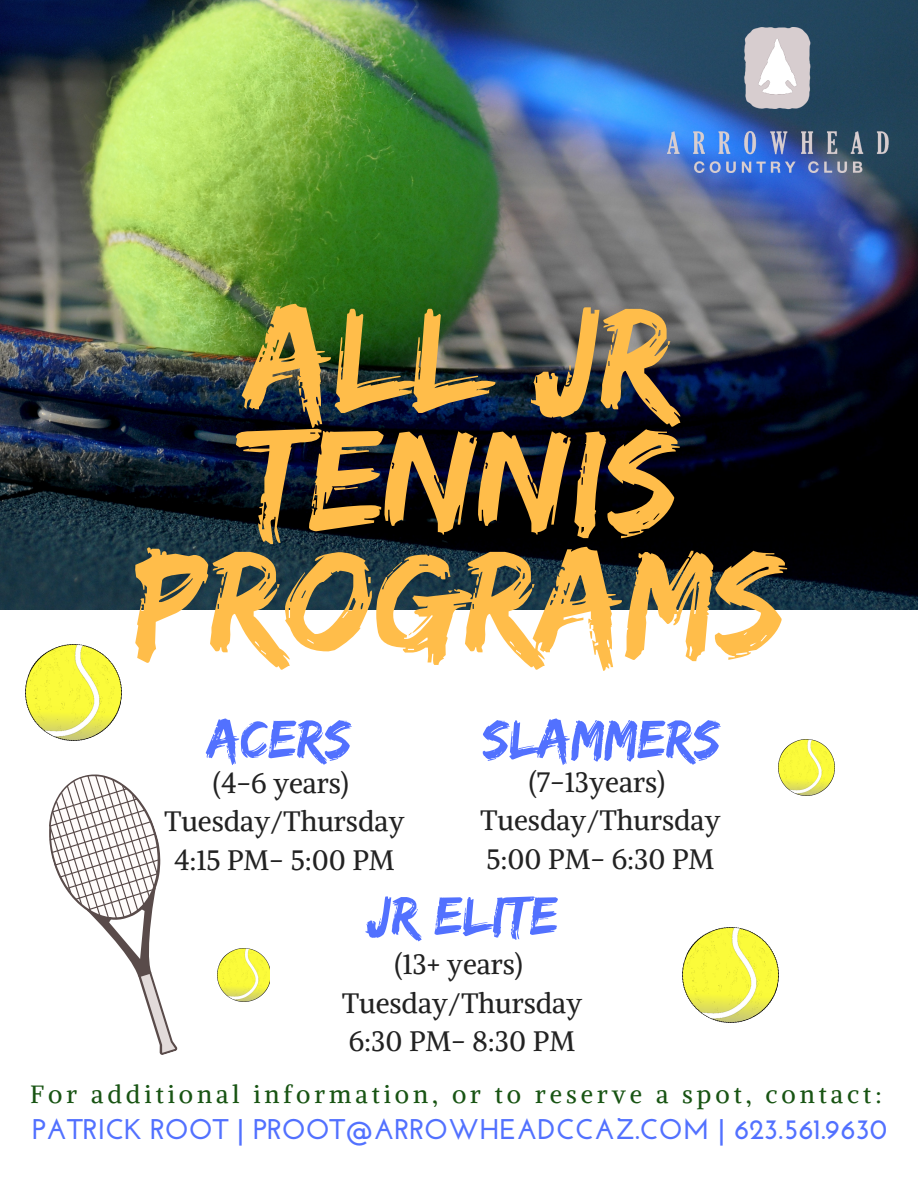
<style>
.page{position:relative;width:918px;height:1188px;background:#fff}
.page>*{position:absolute;margin:0;border:0;box-sizing:border-box;transform-origin:0 0}
.t1{font:149.4px/121.5px "Edo";color:#ffbd4a;text-align:center}
.t2{font:55.95px "Edo";color:#5271ff}
.t3{font:700 28.5px "Josefin Sans";color:#5271ff}
.t4{font:28.05px/38.2px "Alike";color:#222;text-align:center}
.t5{font:24.9px "Alike";letter-spacing:.16em;color:#185413}
</style>
<div class="page">
<img style="left:0;top:0;width:918px;height:610px">
<img style="left:667px;top:27px;width:222px;height:145px">
<img style="left:683px;top:927px;width:95px;height:96px">
<img style="left:217px;top:948px;width:53px;height:53px">
<img style="left:26px;top:645px;width:96px;height:95px">
<img style="left:778px;top:739px;width:57px;height:56px">
<svg style="left:49px;top:774px;width:129px;height:281px"></svg>
<h1 class="t1" style="left:135px;top:294px;width:652px">ALL JR<br>TENNIS<br>PROGRAMS</h1>
<h2 class="t2" style="left:208px;top:706px;width:145px">ACERS</h2>
<h2 class="t2" style="left:482px;top:706px;width:239px">SLAMMERS</h2>
<p class="t4" style="left:164px;top:764px;width:242px">(4-6 years)<br>Tuesday/Thursday<br>4:15 PM- 5:00 PM</p>
<p class="t4" style="left:480px;top:763px;width:242px">(7-13years)<br>Tuesday/Thursday<br>5:00 PM- 6:30 PM</p>
<h2 class="t2" style="left:366px;top:883px;width:194px">JR ELITE</h2>
<p class="t4" style="left:342px;top:945px;width:242px">(13+ years)<br>Tuesday/Thursday<br>6:30 PM- 8:30 PM</p>
<p class="t5" style="left:30px;top:1078px;width:853px">For additional information, or to reserve a spot, contact:</p>
<p class="t3" style="left:32px;top:1117px;width:857px">PATRICK ROOT | PROOT@ARROWHEADCCAZ.COM | 623.561.9630</p>
</div>
